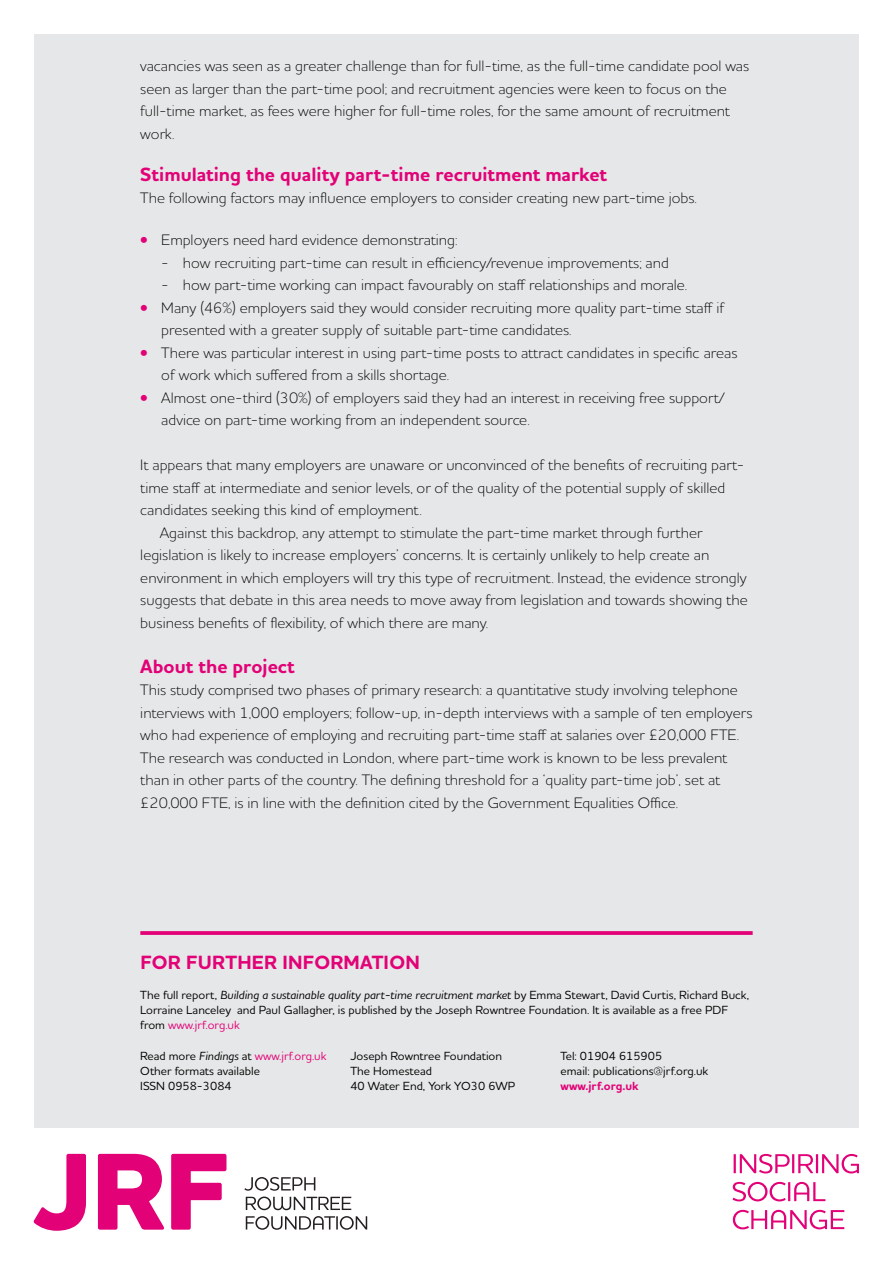
<style>
.page{position:relative;width:893px;height:1263px;background:#fff}
.page>*{position:absolute;margin:0;border:0;box-sizing:border-box;transform-origin:0 0}
.t1{font:700 19.5px "Houschka Alt Pro";color:#e20177}
.t2{font:300 15.3px/22.5px "Houschka Alt Pro";color:#000}
.t3{font:500 12px/15px "Houschka Alt Pro";color:#000}
.t4{font:700 12px "Houschka Alt Pro";color:#e20177}
.s1{font-weight:700;font-size:15px;color:#e20177}
.s2{font-style:italic}
.s3{color:#e20177}
</style>
<div class="page">
<svg style="left:734px;top:1154px;width:125px;height:19px"></svg>
<svg style="left:733px;top:1182px;width:92px;height:19px"></svg>
<svg style="left:733px;top:1210px;width:111px;height:19px"></svg>
<div style="left:34px;top:34px;width:825px;height:1093px;background:#e6e7e8"></div>
<svg style="left:140px;top:931px;width:613px;height:4px;background:#e20e7d"></svg>
<svg style="left:34px;top:1154px;width:52px;height:77px"></svg>
<svg style="left:98px;top:1154px;width:66px;height:75px"></svg>
<svg style="left:171px;top:1154px;width:55px;height:75px"></svg>
<svg style="left:245px;top:1177px;width:106px;height:33px"></svg>
<svg style="left:246px;top:1216px;width:121px;height:14px"></svg>
<p class="t2" style="left:140px;top:54px;width:610px">vacancies was seen as a greater challenge than for full-time, as the full-time candidate pool was seen as larger than the part-time pool; and recruitment agencies were keen to focus on the full-time market, as fees were higher for full-time roles, for the same amount of recruitment work.</p>
<p class="t1" style="left:140px;top:161px;width:468px">Stimulating the quality part-time recruitment market</p>
<p class="t2" style="left:140px;top:186px;width:558px">The following factors may influence employers to consider creating new part-time jobs.</p>
<p class="t2" style="left:140px;top:228px;width:319px"><span class="s1">•</span> Employers need hard evidence demonstrating:</p>
<p class="t2" style="left:161px;top:251px;width:509px">- how recruiting part-time can result in efficiency/revenue improvements; and</p>
<p class="t2" style="left:161px;top:273px;width:527px">- how part-time working can impact favourably on staff relationships and morale.</p>
<p class="t2" style="left:161px;top:296px;width:565px;text-indent:-21px"><span class="s1">•</span> Many (46%) employers said they would consider recruiting more quality part-time staff if presented with a greater supply of suitable part-time candidates.</p>
<p class="t2" style="left:161px;top:341px;width:578px;text-indent:-21px"><span class="s1">•</span> There was particular interest in using part-time posts to attract candidates in specific areas of work which suffered from a skills shortage.</p>
<p class="t2" style="left:161px;top:386px;width:565px;text-indent:-21px"><span class="s1">•</span> Almost one-third (30%) of employers said they had an interest in receiving free support/ advice on part-time working from an independent source.</p>
<p class="t2" style="left:140px;top:453px;width:606px">It appears that many employers are unaware or unconvinced of the benefits of recruiting part-</p>
<p class="t2" style="left:140px;top:476px;width:586px">time staff at intermediate and senior levels, or of the quality of the potential supply of skilled</p>
<p class="t2" style="left:140px;top:498px;width:283px">candidates seeking this kind of employment.</p>
<p class="t2" style="left:160px;top:521px;width:544px">Against this backdrop, any attempt to stimulate the part-time market through further</p>
<p class="t2" style="left:140px;top:543px;width:570px">legislation is likely to increase employers’ concerns. It is certainly unlikely to help create an</p>
<p class="t2" style="left:140px;top:566px;width:608px">environment in which employers will try this type of recruitment. Instead, the evidence strongly</p>
<p class="t2" style="left:140px;top:588px;width:609px">suggests that debate in this area needs to move away from legislation and towards showing the</p>
<p class="t2" style="left:140px;top:611px;width:349px">business benefits of flexibility, of which there are many.</p>
<p class="t1" style="left:140px;top:653px;width:156px">About the project</p>
<p class="t2" style="left:140px;top:678px;width:614px">This study comprised two phases of primary research: a quantitative study involving telephone interviews with 1,000 employers; follow-up, in-depth interviews with a sample of ten employers who had experience of employing and recruiting part-time staff at salaries over £20,000 FTE.<br>The research was conducted in London, where part-time work is known to be less prevalent than in other parts of the country. The defining threshold for a ‘quality part-time job’, set at £20,000 FTE, is in line with the definition cited by the Government Equalities Office.</p>
<p class="t1" style="left:140px;top:950px;width:281px">For further information</p>
<p class="t3" style="left:140px;top:987px;width:610px">The full report, <span class="s2">Building a sustainable quality part-time recruitment market</span> by Emma Stewart, David Curtis, Richard Buck,<br>Lorraine Lanceley and Paul Gallagher, is published by the Joseph Rowntree Foundation. It is available as a free PDF from <span class="s3">www.jrf.org.uk</span></p>
<p class="t3" style="left:140px;top:1048px;width:188px">Read more <span class="s2">Findings</span> at <span class="s3">www.jrf.org.uk<br></span>Other formats available<br>ISSN 0958-3084</p>
<p class="t3" style="left:350px;top:1048px;width:166px">Joseph Rowntree Foundation<br>The Homestead<br>40 Water End, York YO30 6WP</p>
<p class="t3" style="left:561px;top:1048px;width:149px">Tel: 01904 615905<br>email: publications@jrf.org.uk</p>
<p class="t4" style="left:561px;top:1078px;width:80px">www.jrf.org.uk</p>
</div>
